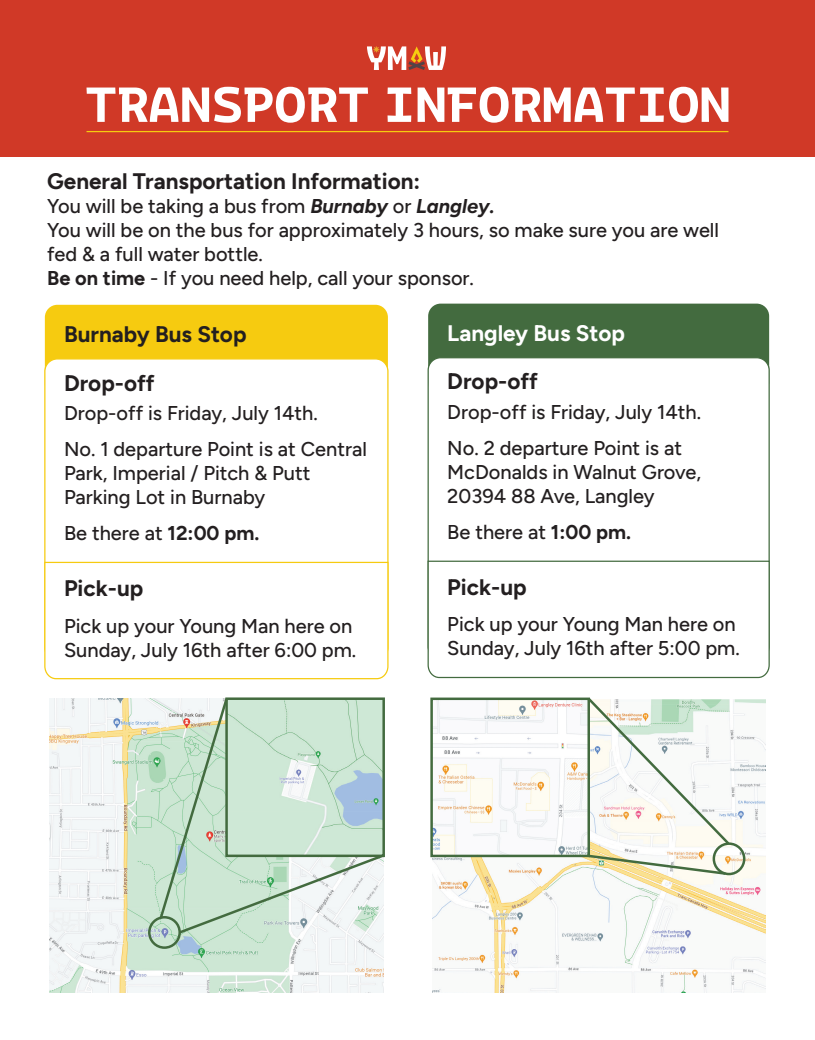
<style>
.page{position:relative;width:815px;height:1040px;background:#fff}
.page>*{position:absolute;margin:0;border:0;box-sizing:border-box;transform-origin:0 0}
.t1{font:700 22.5px/48.4px "Figtree";color:#231f20}
.t2{font:700 22.5px "Figtree";color:#fff}
.t3{font:500 20px/24px "Figtree";color:#231f20}
.s1{font-weight:700;font-style:italic}
.s2{font-weight:700}
</style>
<div class="page">
<div style="left:0;top:0;width:815px;height:156px;background:#d03927"></div>
<svg style="left:367px;top:46px;width:79px;height:24px"></svg>
<svg style="left:87px;top:87px;width:281px;height:36px"></svg>
<svg style="left:388px;top:88px;width:23px;height:34px"></svg>
<svg style="left:418px;top:87px;width:310px;height:36px"></svg>
<hr style="left:87px;top:131px;width:641px;height:1px;background:#f6cb10">
<div style="left:45px;top:305px;width:343px;height:91px;background:#f6cb10;border-radius:12px"></div>
<div style="left:45px;top:359px;width:343px;height:301px;background:#fff;border-radius:12px"></div>
<svg style="left:44px;top:561px;width:345px;height:119px"></svg>
<div style="left:428px;top:304px;width:341px;height:91px;background:#436b3f;border-radius:13px"></div>
<div style="left:428px;top:358px;width:341px;height:301px;background:#fff;border-radius:13px"></div>
<svg style="left:427px;top:560px;width:343px;height:119px"></svg>
<img style="left:49px;top:699px;width:334px;height:293px">
<div style="left:148px;top:916px;width:33px;height:33px;border:2px solid #436b3f;border-radius:50%"></div>
<svg style="left:158px;top:697px;width:227px;height:239px;background:#c8dfd0"></svg>
<img style="left:432px;top:699px;width:334px;height:294px">
<div style="left:713px;top:842px;width:32px;height:33px;border:2px solid #436b3f;border-radius:50%"></div>
<img style="left:433px;top:701px;width:154px;height:153px">
<div style="left:430px;top:698px;width:160px;height:159px;border:2px solid #436b3f"></div>
<svg style="left:585px;top:697px;width:147px;height:150px"></svg>
<svg style="left:586px;top:853px;width:142px;height:23px"></svg>
<p class="t1" style="left:47px;top:157px;width:375px">General Transportation Information:</p>
<p class="t3" style="left:47px;top:194px;width:673px">You will be taking a bus from <span class="s1">Burnaby</span> or <span class="s1">Langley.<br></span>You will be on the bus for approximately 3 hours, so make sure you are well fed &amp; a full water bottle.<br><span class="s2">Be on time</span> - If you need help, call your sponsor.</p>
<p class="t1" style="left:64px;top:310px;width:184px">Burnaby Bus Stop<br>Drop-off</p>
<p class="t3" style="left:64px;top:395px;width:304px;line-height:36px">Drop-off is Friday, July 14th.<br>No. 1 departure Point is at Central</p>
<p class="t3" style="left:64px;top:461px;width:248px">Park, Imperial / Pitch &amp; Putt<br>Parking Lot in Burnaby</p>
<p class="t3" style="left:64px;top:521px;width:197px">Be there at <span class="s2">12:00 pm.</span></p>
<p class="t1" style="left:64px;top:564px;width:81px">Pick-up</p>
<p class="t3" style="left:64px;top:613px;width:294px">Pick up your Young Man here on<br>Sunday, July 16th after 6:00 pm.</p>
<p class="t2" style="left:447px;top:320px;width:179px">Langley Bus Stop</p>
<p class="t1" style="left:447px;top:357px;width:92px">Drop-off</p>
<p class="t3" style="left:447px;top:394px;width:255px;line-height:36px">Drop-off is Friday, July 14th.<br>No. 2 departure Point is at</p>
<p class="t3" style="left:447px;top:460px;width:255px">McDonalds in Walnut Grove,<br>20394 88 Ave, Langley</p>
<p class="t3" style="left:447px;top:520px;width:185px">Be there at <span class="s2">1:00 pm.</span></p>
<p class="t1" style="left:447px;top:563px;width:81px">Pick-up</p>
<p class="t3" style="left:447px;top:612px;width:294px">Pick up your Young Man here on<br>Sunday, July 16th after 5:00 pm.</p>
</div>
